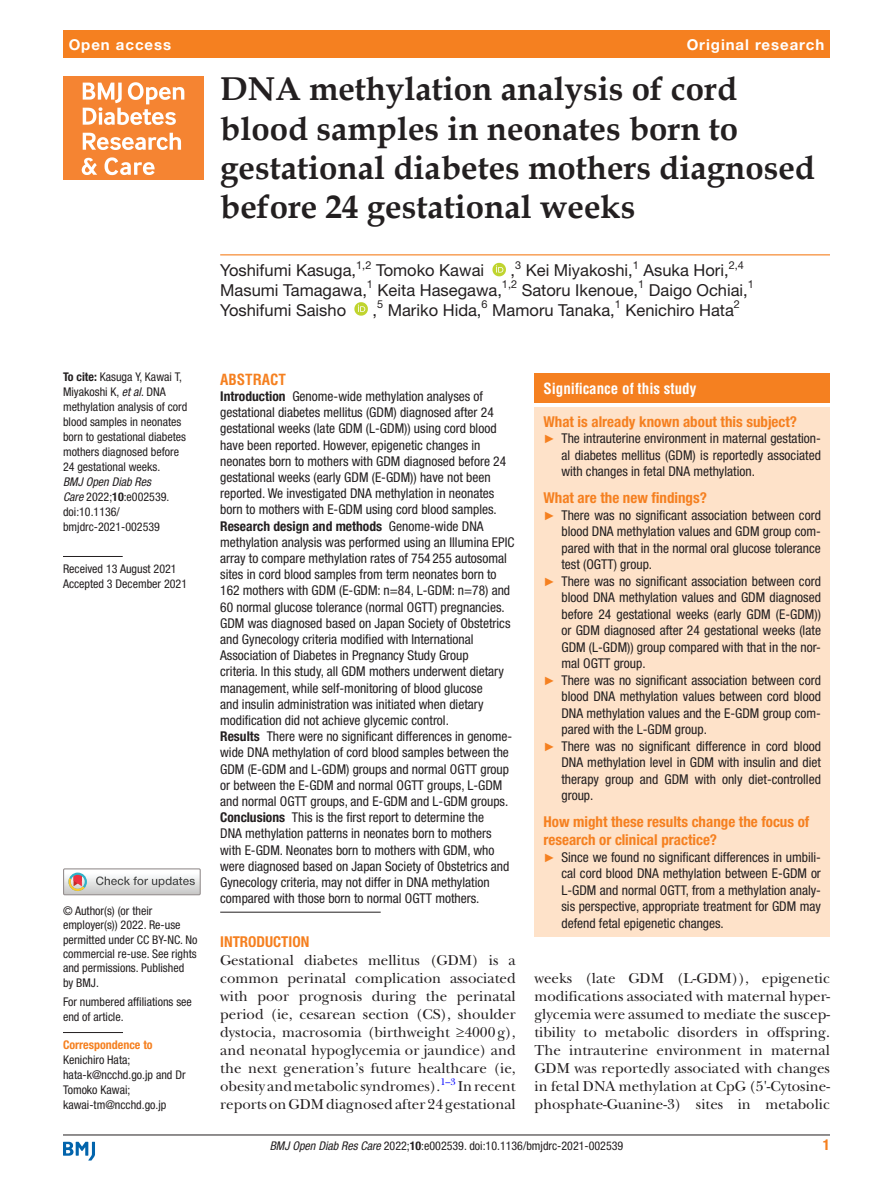
<style>
.page{position:relative;width:893px;height:1191px;background:#fff}
.page>*{position:absolute;margin:0;border:0;box-sizing:border-box;transform-origin:0 0}
.t1{font:700 33px/39px "Book Antiqua";color:#231f20}
.t2{font:16.5px/19.6px "Helvetica Neue LT Std";color:#231f20}
.t3{font:15px/18px "New Baskerville";color:#231f20;text-align:justify}
.t4{font:700 condensed 15px/18px "Helvetica Neue LT Std";color:#f58020}
.t5{font:700 15px "Helvetica Neue LT Std";letter-spacing:.065em;color:#fff}
.t6{font:700 condensed 15px "Helvetica";color:#fff}
.t7{font:700 condensed 15px "Helvetica";color:#f58020}
.t8{font:condensed 13.5px/16.2px "Helvetica Neue LT Std";color:#231f20;text-align:justify}
.t9{font:condensed 12px/15px "Helvetica Neue LT Std";color:#231f20}
.t10{font:700 condensed 12px "Helvetica Neue LT Std";color:#f58020}
.t11{font:10.95px "Helvetica Neue LT Std";color:#231f20}
.s1{font-weight:700}
.s2{font-style:italic}
.s3{font-family:"Arial";font-stretch:normal;font-size:12px;color:#f58020}
</style>
<div class="page">
<hr style="left:63px;top:1134px;width:767px;height:1px;background:#231f20">
<svg style="left:63px;top:1141px;width:32px;height:19px"></svg>
<div style="left:63px;top:31px;width:767px;height:27px;background:#f58020"></div>
<hr style="left:220px;top:254px;width:610px;height:1px;background:#f58020">
<svg style="left:492px;top:263px;width:14px;height:13px"></svg>
<svg style="left:354px;top:302px;width:14px;height:14px"></svg>
<hr style="left:63px;top:1032px;width:60px;height:1px;background:#231f20">
<hr style="left:63px;top:556px;width:60px;height:1px;background:#231f20">
<div style="left:63px;top:868px;width:138px;height:27px;border:1px solid #969090"></div>
<svg style="left:64px;top:869px;width:136px;height:25px"></svg>
<div style="left:63px;top:76px;width:140px;height:104px;background:#f58432"></div>
<svg style="left:83px;top:82px;width:101px;height:43px"></svg>
<svg style="left:83px;top:133px;width:98px;height:17px"></svg>
<svg style="left:82px;top:158px;width:15px;height:17px"></svg>
<svg style="left:105px;top:157px;width:50px;height:18px"></svg>
<hr style="left:220px;top:911px;width:161px;height:1px;background:#231f20">
<div style="left:534px;top:373px;width:296px;height:30px;background:#f58020"></div>
<div style="left:534px;top:407px;width:296px;height:529px;background:#fee2c9"></div>
<p class="t5" style="left:69px;top:35px;width:104px">Open access</p>
<p class="t9" style="left:63px;top:369px;width:126px"><span class="s1">To cite:</span> Kasuga Y, Kawai T,<br>Miyakoshi K, <span class="s2">et al</span>. DNA methylation analysis of cord blood samples in neonates born to gestational diabetes mothers diagnosed before<br>24 gestational weeks.</p>
<p class="t9" style="left:63px;top:474px;width:108px"><span class="s2">BMJ Open Diab Res<br>Care</span> 2022;<span class="s1">10</span>:e002539. doi:10.1136/ bmjdrc-2021-002539</p>
<p class="t9" style="left:63px;top:561px;width:126px">Received 13 August 2021<br>Accepted 3 December 2021</p>
<p class="t9" style="left:63px;top:903px;width:136px;line-height:14.4px">© Author(s) (or their employer(s)) 2022. Re-use permitted under CC BY-NC. No commercial re-use. See rights and permissions. Published by BMJ.</p>
<p class="t9" style="left:63px;top:994px;width:130px">For numbered affiliations see end of article.</p>
<p class="t10" style="left:63px;top:1037px;width:91px">Correspondence to</p>
<p class="t9" style="left:63px;top:1052px;width:124px">Kenichiro Hata; hata-k@ncchd.go.jp and Dr<br>Tomoko Kawai; kawai-tm@ncchd.go.jp</p>
<p class="t5" style="left:687px;top:35px;width:139px">Original research</p>
<h1 class="t1" style="left:220px;top:70px;width:596px">DNA methylation analysis of cord blood samples in neonates born to gestational diabetes mothers diagnosed before 24 gestational weeks</h1>
<p class="t2" style="left:220px;top:260px;width:265px">Yoshifumi Kasuga,<sup>1,2</sup> Tomoko Kawai</p>
<p class="t2" style="left:220px;top:260px;width:535px;text-indent:290px">,<sup>3</sup> Kei Miyakoshi,<sup>1</sup> Asuka Hori,<sup>2,4<br></sup>Masumi Tamagawa,<sup>1</sup> Keita Hasegawa,<sup>1,2</sup> Satoru Ikenoue,<sup>1</sup> Daigo Ochiai,<sup>1<br></sup>Yoshifumi Saisho</p>
<p class="t2" style="left:372px;top:300px;width:6px">,</p>
<p class="t11" style="left:377px;top:298px;width:8px">5</p>
<p class="t2" style="left:388px;top:300px;width:95px">Mariko Hida,</p>
<p class="t11" style="left:482px;top:298px;width:8px">6</p>
<p class="t2" style="left:492px;top:300px;width:124px">Mamoru Tanaka,</p>
<p class="t11" style="left:615px;top:298px;width:8px">1</p>
<p class="t2" style="left:625px;top:300px;width:110px">Kenichiro Hata</p>
<p class="t11" style="left:734px;top:298px;width:8px">2</p>
<p class="t7" style="left:220px;top:370px;width:67px">ABSTRACT</p>
<p class="t8" style="left:220px;top:388px;width:296px;text-align:left"><span class="s1">Introduction</span> Genome-wide methylation analyses of gestational diabetes mellitus (GDM) diagnosed after 24 gestational weeks (late GDM (L-GDM)) using cord blood have been reported. However, epigenetic changes in neonates born to mothers with GDM diagnosed before 24 gestational weeks (early GDM (E-GDM)) have not been reported. We investigated DNA methylation in neonates born to mothers with E-GDM using cord blood samples.<br><span class="s1">Research design and methods</span> Genome-wide DNA methylation analysis was performed using an Illumina EPIC array to compare methylation rates of 754 255 autosomal sites in cord blood samples from term neonates born to 162 mothers with GDM (E-GDM: n=84, L-GDM: n=78) and 60 normal glucose tolerance (normal OGTT) pregnancies.<br>GDM was diagnosed based on Japan Society of Obstetrics and Gynecology criteria modified with International Association of Diabetes in Pregnancy Study Group<br>criteria. In this study, all GDM mothers underwent dietary management, while self-monitoring of blood glucose<br>and insulin administration was initiated when dietary modification did not achieve glycemic control.<br><span class="s1">Results</span> There were no significant differences in genome&shy;wide DNA methylation of cord blood samples between the GDM (E-GDM and L-GDM) groups and normal OGTT group or between the E-GDM and normal OGTT groups, L-GDM and normal OGTT groups, and E-GDM and L-GDM groups.<br><span class="s1">Conclusions</span> This is the first report to determine the<br>DNA methylation patterns in neonates born to mothers with E-GDM. Neonates born to mothers with GDM, who were diagnosed based on Japan Society of Obstetrics and Gynecology criteria, may not differ in DNA methylation compared with those born to normal OGTT mothers.</p>
<p class="t4" style="left:220px;top:932px;width:91px">INTRODUCTION</p>
<p class="t3" style="left:220px;top:951px;width:297px">Gestational diabetes mellitus (GDM) is a common perinatal complication associated with poor prognosis during the perinatal period (ie, cesarean section (CS), shoulder dystocia, macrosomia (birthweight ≥4000g), and neonatal hypoglycemia or jaundice) and the next generation’s future healthcare (ie, obesity and metabolic syndromes).<sup>1–3</sup> In recent reports on GDM diagnosed after 24 gestational</p>
<p class="t6" style="left:543px;top:379px;width:154px">Significance of this study</p>
<p class="t4" style="left:543px;top:412px;width:255px">What is already known about this subject?</p>
<p class="t8" style="left:561px;top:430px;width:261px;text-indent:-18px"><span class="s3">►</span> The intrauterine environment in maternal gestation&shy;al diabetes mellitus (GDM) is reportedly associated with changes in fetal DNA methylation.</p>
<p class="t4" style="left:543px;top:488px;width:165px">What are the new findings?</p>
<p class="t8" style="left:543px;top:506px;width:279px"><span class="s3">►</span> There was no significant association between cord</p>
<p class="t8" style="left:561px;top:523px;width:261px">blood DNA methylation values and GDM group com-</p>
<p class="t8" style="left:561px;top:539px;width:261px">pared with that in the normal oral glucose tolerance</p>
<p class="t8" style="left:561px;top:556px;width:92px">test (OGTT) group.</p>
<p class="t8" style="left:543px;top:572px;width:279px"><span class="s3">►</span> There was no significant association between cord</p>
<p class="t8" style="left:561px;top:589px;width:261px">blood DNA methylation values and GDM diagnosed</p>
<p class="t8" style="left:561px;top:605px;width:261px">before 24 gestational weeks (early GDM (E-GDM))</p>
<p class="t8" style="left:561px;top:622px;width:261px">or GDM diagnosed after 24 gestational weeks (late</p>
<p class="t8" style="left:561px;top:638px;width:261px">GDM (L-GDM)) group compared with that in the nor-</p>
<p class="t8" style="left:561px;top:655px;width:86px">mal OGTT group.</p>
<p class="t8" style="left:543px;top:671px;width:279px"><span class="s3">►</span> There was no significant association between cord</p>
<p class="t8" style="left:561px;top:688px;width:261px">blood DNA methylation values between cord blood</p>
<p class="t8" style="left:561px;top:704px;width:261px">DNA methylation values and the E-GDM group com-</p>
<p class="t8" style="left:561px;top:721px;width:147px">pared with the L-GDM group.</p>
<p class="t8" style="left:543px;top:737px;width:279px"><span class="s3">►</span> There was no significant difference in cord blood</p>
<p class="t8" style="left:561px;top:754px;width:261px">DNA methylation level in GDM with insulin and diet</p>
<p class="t8" style="left:561px;top:770px;width:261px">therapy group and GDM with only diet-controlled</p>
<p class="t8" style="left:561px;top:787px;width:33px">group.</p>
<p class="t4" style="left:543px;top:812px;width:267px">How might these results change the focus of research or clinical practice?</p>
<p class="t8" style="left:561px;top:848px;width:261px;text-indent:-18px"><span class="s3">►</span> Since we found no significant differences in umbili&shy;cal cord blood DNA methylation between E-GDM or L-GDM and normal OGTT, from a methylation analy&shy;sis perspective, appropriate treatment for GDM may defend fetal epigenetic changes.</p>
<p class="t3" style="left:534px;top:969px;width:297px">weeks (late GDM (L-GDM)), epigenetic modifications associated with maternal hyper&shy;glycemia were assumed to mediate the suscep&shy;tibility to metabolic disorders in offspring.<br>The intrauterine environment in maternal GDM was reportedly associated with changes in fetal DNA methylation at CpG (5'-Cytosine&shy;phosphate-Guanine-3) sites in metabolic</p>
<p class="t9" style="left:270px;top:1137px;width:355px"><span class="s2">BMJ Open Diab Res Care</span> 2022;<span class="s1">10</span>:e002539. doi:10.1136/bmjdrc-2021-002539</p>
<p class="t4" style="left:823px;top:1135px;width:9px">1</p>
</div>
